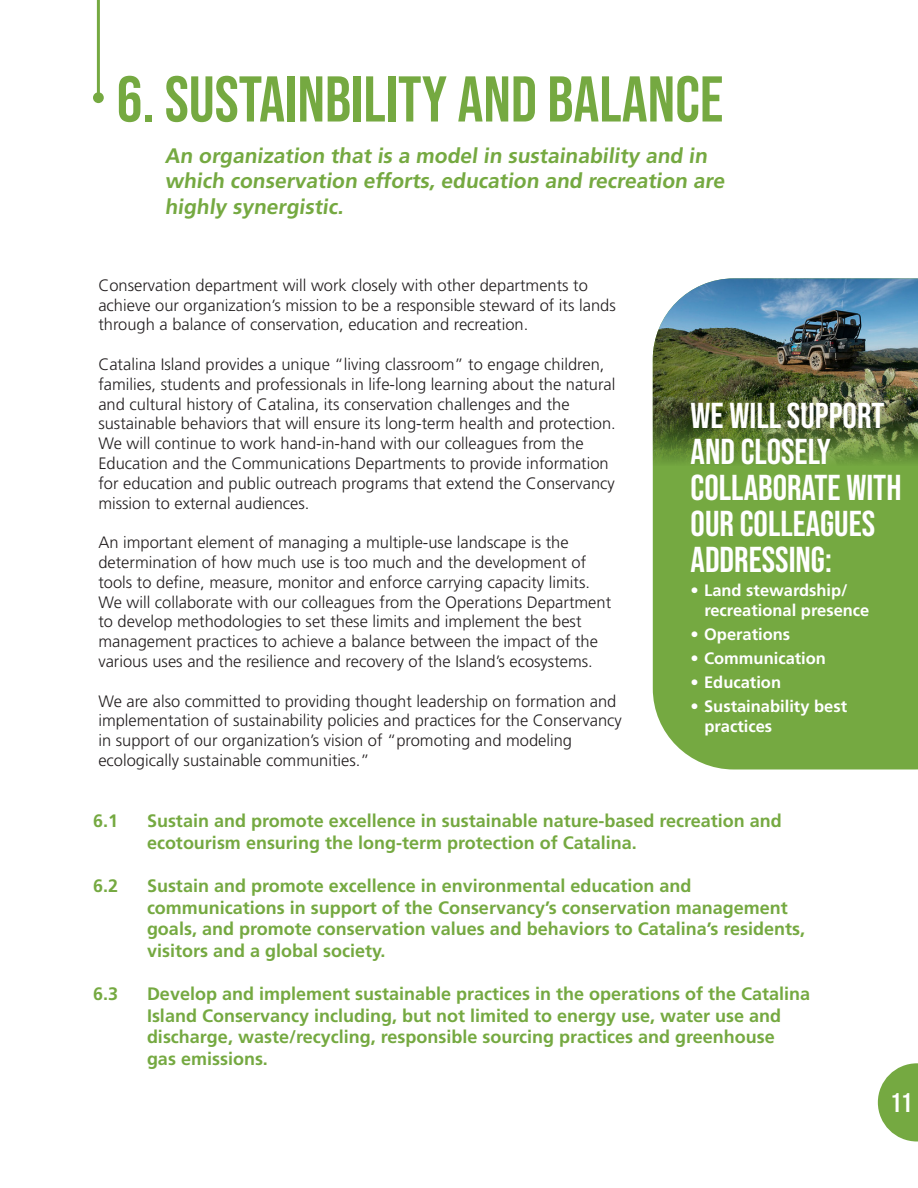
<style>
.page{position:relative;width:918px;height:1188px;background:#fff}
.page>*{position:absolute;margin:0;border:0;box-sizing:border-box;transform-origin:0 0}
.t1{font:64.5px "Bebas Neue";color:#75a941}
.t2{font:36px/36px "Bebas Neue";color:#fff}
.t3{font:27px "Bebas Neue";color:#fff}
.t4{font:700 21px/25.2px "Frutiger LT Std";color:#75a941}
.t5{font:700 18px/21.6px "Frutiger LT Std";color:#75a941}
.t6{font:300 16.5px/19.8px "Frutiger LT Std";color:#231f20}
.t7{font:700 16.5px/19.8px "Frutiger LT Std";color:#fff}
</style>
<div class="page">
<hr style="left:97px;top:0;width:3px;height:97px;background:#75a941">
<div style="left:93px;top:92px;width:11px;height:11px;background:#75a941;border-radius:50%"></div>
<svg style="left:878px;top:1063px;width:40px;height:79px"></svg>
<div style="left:653px;top:466px;width:265px;height:303px;background:#75a941"></div>
<img style="left:653px;top:278px;width:265px;height:188px">
<p class="t1" style="left:117px;top:63px;width:608px">6. SUSTAINBILITY AND BALANCE</p>
<p class="t4" style="left:165px;top:143px;width:564px">An organization that is a model in sustainability and in which conservation efforts, education and recreation are highly synergistic.</p>
<p class="t6" style="left:98px;top:275px;width:519px">Conservation department will work closely with other departments to achieve our organization’s mission to be a responsible steward of its lands through a balance of conservation, education and recreation.</p>
<p class="t6" style="left:98px;top:355px;width:519px">Catalina Island provides a unique “living classroom” to engage children, families, students and professionals in life-long learning about the natural and cultural history of Catalina, its conservation challenges and the sustainable behaviors that will ensure its long-term health and protection.<br>We will continue to work hand-in-hand with our colleagues from the Education and the Communications Departments to provide information for education and public outreach programs that extend the Conservancy mission to external audiences.</p>
<p class="t6" style="left:98px;top:533px;width:514px">An important element of managing a multiple-use landscape is the determination of how much use is too much and the development of tools to define, measure, monitor and enforce carrying capacity limits.<br>We will collaborate with our colleagues from the Operations Department to develop methodologies to set these limits and implement the best management practices to achieve a balance between the impact of the various uses and the resilience and recovery of the Island’s ecosystems.</p>
<p class="t6" style="left:98px;top:691px;width:525px">We are also committed to providing thought leadership on formation and implementation of sustainability policies and practices for the Conservancy in support of our organization’s vision of “promoting and modeling ecologically sustainable communities.”</p>
<p class="t2" style="left:691px;top:398px;width:212px">WE WILL SUPPORT<br>AND CLOSELY<br>COLLABORATE WITH<br>OUR COLLEAGUES<br>ADDRESSING:</p>
<p class="t7" style="left:704px;top:581px;width:167px;text-indent:-14px">• Land stewardship/ recreational presence</p>
<p class="t7" style="left:691px;top:625px;width:101px">• Operations</p>
<p class="t7" style="left:691px;top:649px;width:137px">• Communication</p>
<p class="t7" style="left:691px;top:673px;width:92px">• Education</p>
<p class="t7" style="left:704px;top:697px;width:144px;text-indent:-14px">• Sustainability best practices</p>
<p class="t5" style="left:93px;top:810px;width:27px">6.1</p>
<p class="t5" style="left:147px;top:810px;width:636px">Sustain and promote excellence in sustainable nature-based recreation and ecotourism ensuring the long-term protection of Catalina.</p>
<p class="t5" style="left:93px;top:875px;width:27px">6.2</p>
<p class="t5" style="left:147px;top:875px;width:660px">Sustain and promote excellence in environmental education and communications in support of the Conservancy’s conservation management goals, and promote conservation values and behaviors to Catalina’s residents, visitors and a global society.</p>
<p class="t5" style="left:93px;top:983px;width:27px">6.3</p>
<p class="t5" style="left:147px;top:983px;width:665px">Develop and implement sustainable practices in the operations of the Catalina Island Conservancy including, but not limited to energy use, water use and discharge, waste/recycling, responsible sourcing practices and greenhouse<br>gas emissions.</p>
<p class="t3" style="left:890px;top:1088px;width:23px">11</p>
<p class="t3" style="left:891px;top:1097px;width:12px">5</p>
</div>
